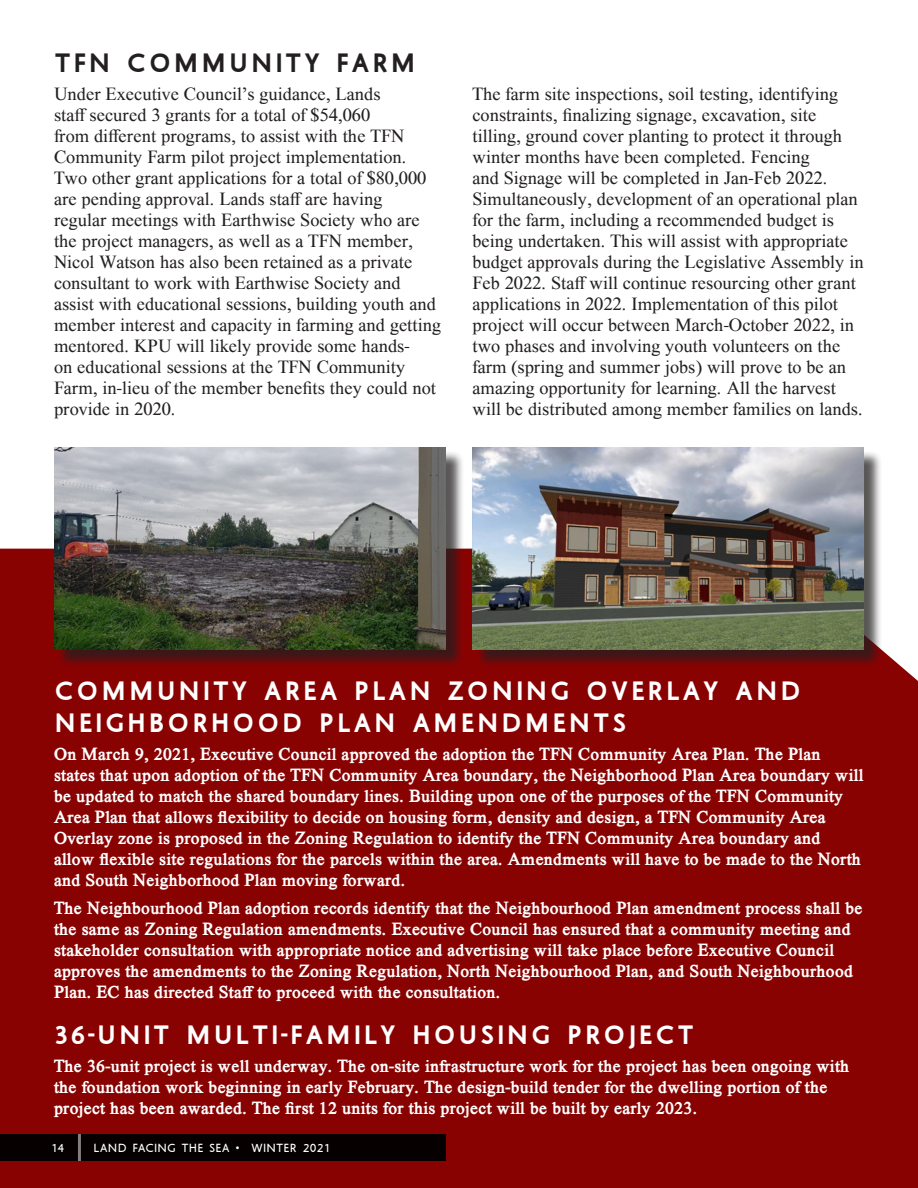
<style>
.page{position:relative;width:918px;height:1188px;background:#fff}
.page>*{position:absolute;margin:0;border:0;box-sizing:border-box;transform-origin:0 0}
.SubHeader{font:700 27px/32.4px "Aboriginal Sans";letter-spacing:.15em;color:#fff}
.SubHeader-2{font:700 27px "Aboriginal Sans";letter-spacing:.15em;color:#231f20}
.Body_Paragraphs_Seri{font:18px/21px "Aboriginal Serif";color:#231f20}
.Body_Paragraphs_Seri-2{font:700 18px/21px "Aboriginal Serif";color:#fff}
.t1{font:12px "Aboriginal Sans";letter-spacing:.05em;color:#fff}
</style>
<div class="page">
<div style="left:0;top:549px;width:918px;height:639px;background:#890202"></div>
<div style="left:0;top:1134px;width:446px;height:27px;background:#000"></div>
<hr style="left:78px;top:1134px;width:3px;height:27px;background:#fff">
<div style="left:475px;top:450px;width:408px;height:219px;background:#231f20;opacity:.75"></div>
<img style="left:472px;top:448px;width:392px;height:202px">
<div style="left:57px;top:450px;width:407px;height:219px;background:#231f20;opacity:.75"></div>
<img style="left:54px;top:448px;width:392px;height:202px">
<p class="SubHeader-2" style="left:55px;top:43px;width:362px">TFN COMMUNITY FARM</p>
<p class="Body_Paragraphs_Seri" style="left:54px;top:84px;width:389px">Under Executive Council’s guidance, Lands<br>staff secured 3 grants for a total of $54,060<br>from different programs, to assist with the TFN Community Farm pilot project implementation.<br>Two other grant applications for a total of $80,000 are pending approval. Lands staff are having<br>regular meetings with Earthwise Society who are the project managers, as well as a TFN member, Nicol Watson has also been retained as a private consultant to work with Earthwise Society and assist with educational sessions, building youth and member interest and capacity in farming and getting mentored. KPU will likely provide some hands-<br>on educational sessions at the TFN Community Farm, in-lieu of the member benefits they could not provide in 2020.</p>
<p class="Body_Paragraphs_Seri" style="left:472px;top:84px;width:393px">The farm site inspections, soil testing, identifying constraints, finalizing signage, excavation, site tilling, ground cover planting to protect it through winter months have been completed. Fencing<br>and Signage will be completed in Jan-Feb 2022.<br>Simultaneously, development of an operational plan for the farm, including a recommended budget is being undertaken. This will assist with appropriate budget approvals during the Legislative Assembly in Feb 2022. Staff will continue resourcing other grant applications in 2022. Implementation of this pilot project will occur between March-October 2022, in two phases and involving youth volunteers on the farm (spring and summer jobs) will prove to be an amazing opportunity for learning. All the harvest will be distributed among member families on lands.</p>
<p class="SubHeader" style="left:55px;top:676px;width:747px">COMMUNITY AREA PLAN ZONING OVERLAY AND<br>NEIGHBORHOOD PLAN AMENDMENTS</p>
<p class="Body_Paragraphs_Seri-2" style="left:54px;top:744px;width:811px">On March 9, 2021, Executive Council approved the adoption the TFN Community Area Plan. The Plan states that upon adoption of the TFN Community Area boundary, the Neighborhood Plan Area boundary will be updated to match the shared boundary lines. Building upon one of the purposes of the TFN Community Area Plan that allows flexibility to decide on housing form, density and design, a TFN Community Area Overlay zone is proposed in the Zoning Regulation to identify the TFN Community Area boundary and allow flexible site regulations for the parcels within the area. Amendments will have to be made to the North and South Neighborhood Plan moving forward.</p>
<p class="Body_Paragraphs_Seri-2" style="left:54px;top:898px;width:810px">The Neighbourhood Plan adoption records identify that the Neighbourhood Plan amendment process shall be the same as Zoning Regulation amendments. Executive Council has ensured that a community meeting and stakeholder consultation with appropriate notice and advertising will take place before Executive Council approves the amendments to the Zoning Regulation, North Neighbourhood Plan, and South Neighbourhood Plan. EC has directed Staff to proceed with the consultation.</p>
<p class="SubHeader" style="left:54px;top:1020px;width:641px">36-UNIT MULTI-FAMILY HOUSING PROJECT</p>
<p class="Body_Paragraphs_Seri-2" style="left:54px;top:1056px;width:797px">The 36-unit project is well underway. The on-site infrastructure work for the project has been ongoing with the foundation work beginning in early February. The design-build tender for the dwelling portion of the project has been awarded. The first 12 units for this project will be built by early 2023.</p>
<p class="t1" style="left:51px;top:1139px;width:15px">14</p>
<p class="t1" style="left:94px;top:1139px;width:238px">LAND FACING THE SEA • WINTER 2021</p>
</div>
